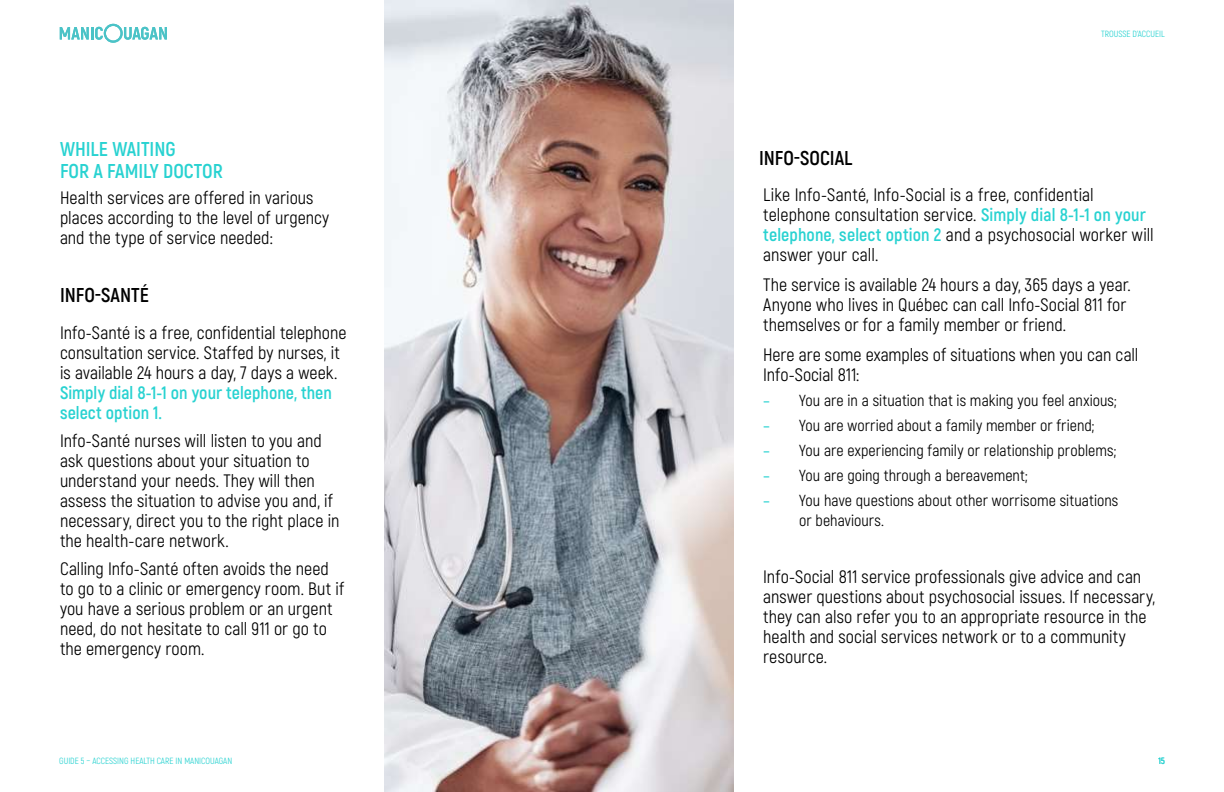
<style>
.page{position:relative;width:1224px;height:792px;background:#fff}
.page>*{position:absolute;margin:0;border:0;box-sizing:border-box;transform-origin:0 0}
.t1{font:700 20px/22px "Akrobat";color:#28d2d1}
.t2{font:700 20px "Akrobat";color:#000}
.t3{font:18px/20px "Akrobat";letter-spacing:.005em;color:#000}
.t4{font:700 18px/20px "Akrobat";color:#28d2d1}
.t5{font:16px/20px "Akrobat";color:#000}
.t6{font:9px "Akrobat";color:#28d2d1}
.s1{font-weight:700;color:#28d2d1}
.s2{font-weight:600;color:#28d2d1}
</style>
<div class="page">
<svg style="left:60px;top:24px;width:107px;height:19px"></svg>
<img style="left:384px;top:0;width:349px;height:792px">
<p class="t1" style="left:60px;top:138px;width:164px">WHILE WAITING<br>FOR A FAMILY DOCTOR</p>
<p class="t3" style="left:60px;top:188px;width:271px">Health services are offered in various places according to the level of urgency and the type of service needed:</p>
<p class="t2" style="left:60px;top:283px;width:90px">INFO-SANTÉ</p>
<p class="t3" style="left:60px;top:323px;width:288px">Info-Santé is a free, confidential telephone consultation service. Staffed by nurses, it is available 24 hours a day, 7 days a week.</p>
<p class="t4" style="left:60px;top:383px;width:273px">Simply dial 8-1-1 on your telephone, then select option 1.</p>
<p class="t3" style="left:60px;top:431px;width:281px">Info-Santé nurses will listen to you and ask questions about your situation to understand your needs. They will then assess the situation to advise you and, if necessary, direct you to the right place in the health-care network.</p>
<p class="t3" style="left:60px;top:558px;width:286px">Calling Info-Santé often avoids the need to go to a clinic or emergency room. But if you have a serious problem or an urgent need, do not hesitate to call 911 or go to the emergency room.</p>
<p class="t6" style="left:59px;top:756px;width:175px">GUIDE 5 – ACCESSING HEALTH CARE IN MANICOUAGAN</p>
<p class="t2" style="left:759px;top:146px;width:95px">INFO-SOCIAL</p>
<p class="t6" style="left:1101px;top:29px;width:65px">TROUSSE D’ACCUEIL</p>
<p class="t3" style="left:763px;top:184px;width:392px">Like Info-Santé, Info-Social is a free, confidential telephone consultation service. <span class="s1">Simply dial 8-1-1 on your telephone, select option 2</span> and a psychosocial worker will answer your call.</p>
<p class="t3" style="left:763px;top:274px;width:369px">The service is available 24 hours a day, 365 days a year.<br>Anyone who lives in Québec can call Info-Social 811 for themselves or for a family member or friend.</p>
<p class="t3" style="left:763px;top:344px;width:377px">Here are some examples of situations when you can call<br>Info-Social 811:</p>
<p class="t5" style="left:763px;top:390px;width:355px"><span class="s2">–</span> You are in a situation that is making you feel anxious;</p>
<p class="t5" style="left:763px;top:415px;width:333px"><span class="s2">–</span> You are worried about a family member or friend;</p>
<p class="t5" style="left:763px;top:440px;width:355px"><span class="s2">–</span> You are experiencing family or relationship problems;</p>
<p class="t5" style="left:763px;top:465px;width:266px"><span class="s2">–</span> You are going through a bereavement;</p>
<p class="t5" style="left:799px;top:490px;width:321px;text-indent:-36px"><span class="s2">–</span> You have questions about other worrisome situations or behaviours.</p>
<p class="t3" style="left:763px;top:567px;width:393px">Info-Social 811 service professionals give advice and can answer questions about psychosocial issues. If necessary, they can also refer you to an appropriate resource in the health and social services network or to a community resource.</p>
<p class="t6" style="left:1159px;top:756px;width:8px">15</p>
</div>
